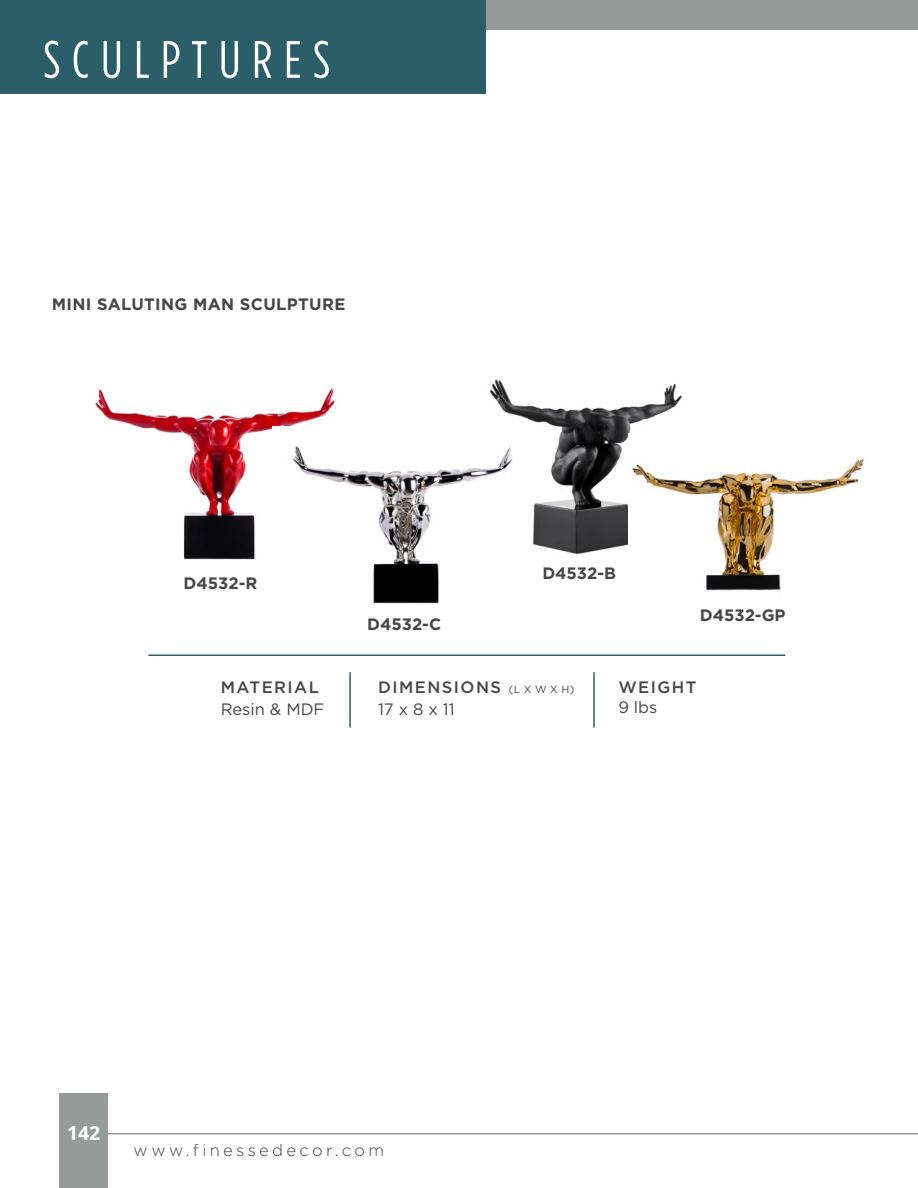
<style>
.page{position:relative;width:918px;height:1188px;background:#fff}
.page>*{position:absolute;margin:0;border:0;box-sizing:border-box;transform-origin:0 0}
.t1{font:52.5px "Gotham Condensed";letter-spacing:.22em;color:#fff}
.t2{font:700 19.5px "Open Sans";color:#fff}
.t3{font:700 16.5px "Gotham";letter-spacing:.005em;color:#464646}
.t4{font:500 16.5px "Gotham";letter-spacing:.09em;color:#464646}
.t5{font:300 16.5px "Gotham";letter-spacing:.205em;color:#464646}
.t6{font:16.5px "Gotham";color:#464646}
.s1{font-weight:400;font-size:10.5px}
</style>
<div class="page">
<div style="left:59px;top:1093px;width:49px;height:95px;background:#959b99"></div>
<hr style="left:101px;top:1133px;width:817px;height:1px;background:#959b99">
<div style="left:0;top:0;width:918px;height:30px;background:#979a99"></div>
<div style="left:0;top:0;width:486px;height:94px;background:#2b5e68"></div>
<img style="left:489px;top:379px;width:193px;height:175px">
<img style="left:628px;top:433px;width:236px;height:158px">
<img style="left:95px;top:388px;width:240px;height:172px">
<hr style="left:148px;top:655px;width:637px;height:1px;background:#2b5e68">
<img style="left:273px;top:427px;width:260px;height:176px">
<hr style="left:349px;top:672px;width:2px;height:56px;background:#2b5e68">
<hr style="left:593px;top:672px;width:2px;height:56px;background:#2b5e68">
<h1 class="t1" style="left:43px;top:31px;width:289px">SCULPTURES</h1>
<p class="t3" style="left:52px;top:293px;width:295px">MINI SALUTING MAN SCULPTURE</p>
<p class="t3" style="left:184px;top:572px;width:75px">D4532-R</p>
<p class="t4" style="left:221px;top:677px;width:100px">MATERIAL</p>
<p class="t6" style="left:221px;top:699px;width:105px">Resin &amp; MDF</p>
<p class="t3" style="left:367px;top:613px;width:76px">D4532-C</p>
<p class="t3" style="left:542px;top:562px;width:75px">D4532-B</p>
<p class="t3" style="left:700px;top:604px;width:87px">D4532-GP</p>
<p class="t4" style="left:378px;top:677px;width:198px">DIMENSIONS <span class="s1">(L X W X H)</span></p>
<p class="t6" style="left:378px;top:699px;width:78px">17 x 8 x 11</p>
<p class="t4" style="left:618px;top:677px;width:80px">WEIGHT</p>
<p class="t6" style="left:618px;top:696px;width:41px">9 lbs</p>
<p class="t2" style="left:67px;top:1119px;width:35px">142</p>
<p class="t5" style="left:134px;top:1139px;width:252px">www.finessedecor.com</p>
</div>
